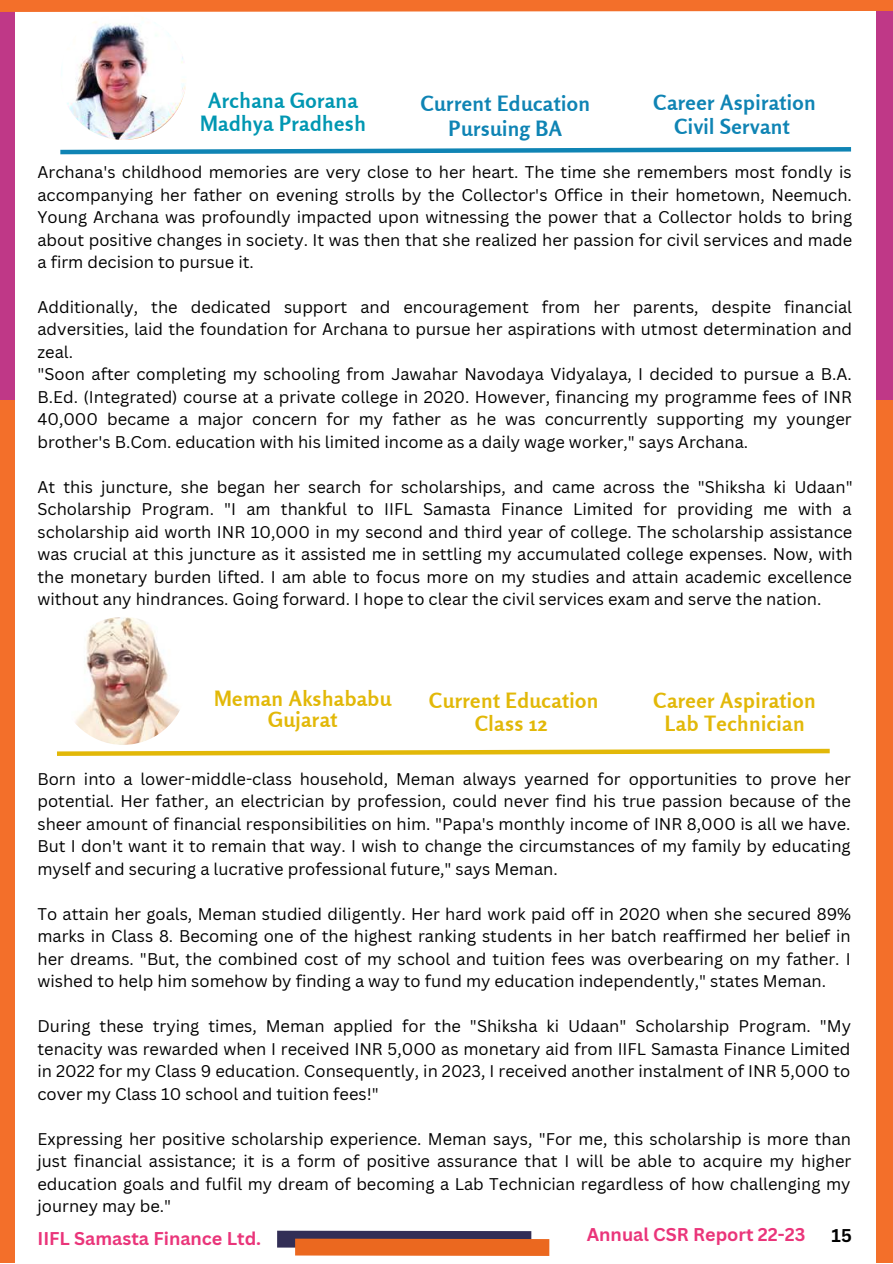
<style>
.page{position:relative;width:893px;height:1264px;background:#fff}
.page>*{position:absolute;margin:0;border:0;box-sizing:border-box;transform-origin:0 0}
.t1{font:700 21px/22.5px "Rosario";letter-spacing:.02em;color:#e2b808;text-align:center}
.t2{font:700 21px/23.5px "Rosario";letter-spacing:.02em;color:#0f84b4;text-align:center}
.t3{font:700 21px/23.5px "Rosario";letter-spacing:.02em;color:#0097b2;text-align:center}
.t4{font:700 18px "Canva Sans";color:#ea357a}
.t5{font:700 18px "Canva Sans";color:#000}
.t6{font:16.5px/22.5px "Canva Sans";color:#000;text-align:justify}
</style>
<div class="page">
<div style="left:277px;top:1230px;width:254px;height:17px;background:#322e56"></div>
<div style="left:295px;top:1238px;width:254px;height:17px;background:#eb681f"></div>
<img style="left:60px;top:14px;width:126px;height:126px;border-radius:50%">
<img style="left:59px;top:617px;width:128px;height:128px;border-radius:50%">
<svg style="left:57px;top:748px;width:773px;height:8px"></svg>
<svg style="left:60px;top:147px;width:792px;height:8px"></svg>
<div style="left:876px;top:397px;width:16px;height:865px;background:#f36f2a"></div>
<div style="left:876px;top:0;width:16px;height:399px;background:#bf3887"></div>
<div style="left:0;top:397px;width:15px;height:865px;background:#f36f2a"></div>
<div style="left:0;top:0;width:15px;height:399px;background:#bf3887"></div>
<svg style="left:0;top:0;width:892px;height:20px"></svg>
<p class="t3" style="left:200px;top:88px;width:167px">Archana Gorana<br>Madhya Pradhesh</p>
<p class="t2" style="left:421px;top:91px;width:170px;line-height:24.8px">Current Education<br>Pursuing BA</p>
<p class="t2" style="left:653px;top:91px;width:164px">Career Aspiration<br>Civil Servant</p>
<p class="t6" style="left:37px;top:161px;width:816px">Archana's childhood memories are very close to her heart. The time she remembers most fondly is accompanying her father on evening strolls by the Collector's Office in their hometown, Neemuch.<br>Young Archana was profoundly impacted upon witnessing the power that a Collector holds to bring about positive changes in society. It was then that she realized her passion for civil services and made a firm decision to pursue it.</p>
<p class="t6" style="left:37px;top:296px;width:816px;text-align:left">Additionally, the dedicated support and encouragement from her parents, despite financial adversities, laid the foundation for Archana to pursue her aspirations with utmost determination and zeal.<br>"Soon after completing my schooling from Jawahar Navodaya Vidyalaya, I decided to pursue a B.A.<br>B.Ed. (Integrated) course at a private college in 2020. However, financing my programme fees of INR 40,000 became a major concern for my father as he was concurrently supporting my younger brother's B.Com. education with his limited income as a daily wage worker," says Archana.</p>
<p class="t6" style="left:37px;top:476px;width:816px">At this juncture, she began her search for scholarships, and came across the "Shiksha ki Udaan" Scholarship Program. "I am thankful to IIFL Samasta Finance Limited for providing me with a scholarship aid worth INR 10,000 in my second and third year of college. The scholarship assistance was crucial at this juncture as it assisted me in settling my accumulated college expenses. Now, with the monetary burden lifted. I am able to focus more on my studies and attain academic excellence without any hindrances. Going forward. I hope to clear the civil services exam and serve the nation.</p>
<p class="t1" style="left:214px;top:687px;width:179px;line-height:21.3px">Meman Akshababu<br>Gujarat</p>
<p class="t1" style="left:429px;top:689px;width:170px">Current Education<br>Class 12</p>
<p class="t1" style="left:653px;top:689px;width:164px">Career Aspiration<br>Lab Technician</p>
<p class="t6" style="left:37px;top:767px;width:815px">Born into a lower-middle-class household, Meman always yearned for opportunities to prove her potential. Her father, an electrician by profession, could never find his true passion because of the sheer amount of financial responsibilities on him. "Papa's monthly income of INR 8,000 is all we have.<br>But I don't want it to remain that way. I wish to change the circumstances of my family by educating myself and securing a lucrative professional future," says Meman.</p>
<p class="t6" style="left:37px;top:902px;width:815px">To attain her goals, Meman studied diligently. Her hard work paid off in 2020 when she secured 89% marks in Class 8. Becoming one of the highest ranking students in her batch reaffirmed her belief in her dreams. "But, the combined cost of my school and tuition fees was overbearing on my father. I wished to help him somehow by finding a way to fund my education independently," states Meman.</p>
<p class="t6" style="left:37px;top:1015px;width:815px">During these trying times, Meman applied for the "Shiksha ki Udaan" Scholarship Program. "My tenacity was rewarded when I received INR 5,000 as monetary aid from IIFL Samasta Finance Limited in 2022 for my Class 9 education. Consequently, in 2023, I received another instalment of INR 5,000 to cover my Class 10 school and tuition fees!"</p>
<p class="t6" style="left:37px;top:1127px;width:815px">Expressing her positive scholarship experience. Meman says, "For me, this scholarship is more than just financial assistance; it is a form of positive assurance that I will be able to acquire my higher education goals and fulfil my dream of becoming a Lab Technician regardless of how challenging my journey may be."</p>
<p class="t4" style="left:37px;top:1227px;width:225px">IIFL Samasta Finance Ltd.</p>
<p class="t4" style="left:586px;top:1223px;width:220px">Annual CSR Report 22-23</p>
<p class="t5" style="left:831px;top:1224px;width:22px">15</p>
</div>
